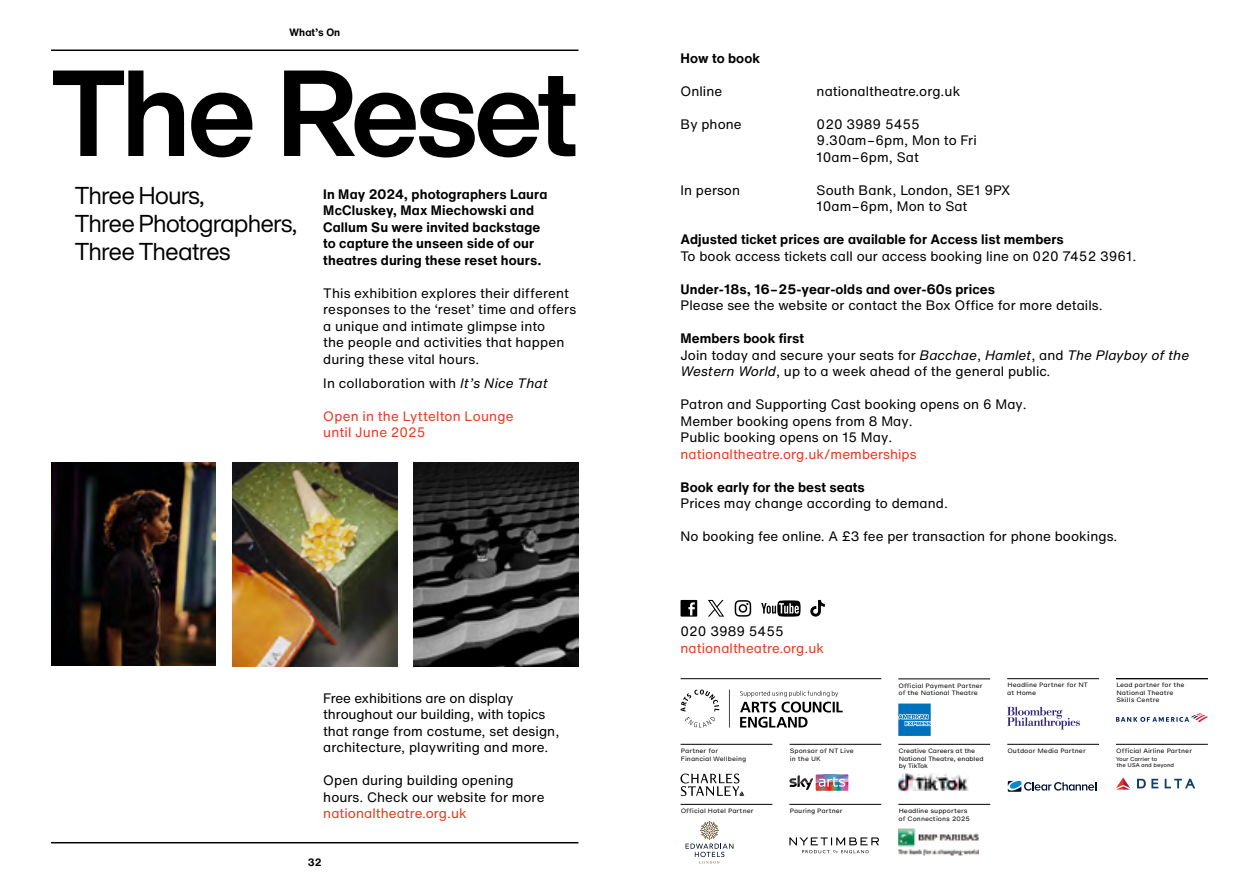
<style>
.page{position:relative;width:1259px;height:893px;background:#fff}
.page>*{position:absolute;margin:0;border:0;box-sizing:border-box;transform-origin:0 0}
.t1{font:700 120px "Helvetica Now NT Display";letter-spacing:-.025em;color:#000}
.t2{font:24px/27.8px "Helvetica Now NT Display";letter-spacing:-.01em;color:#000}
.t3{font:13.5px/16.5px "Helvetica Now NT Text";letter-spacing:.005em;color:#000}
.t4{font:700 13.5px/16.5px "Helvetica Now NT Text";letter-spacing:.005em;color:#000}
.t5{font:13.5px/16.5px "Helvetica Now NT Text";letter-spacing:.005em;color:#e73b1f}
.t6{font:700 10.5px "Helvetica Now NT Text";color:#000}
.t7{font:6px/7.5px "Helvetica Now NT Micro";letter-spacing:.005em;color:#000}
.t8{font:6px/7.5px "Helvetica Now NT Micro";letter-spacing:-.02em;color:#000}
.t9{font:5.25px/6px "Helvetica Now NT Micro";letter-spacing:-.02em;color:#000}
.s1{font-style:italic}
.s2{font-weight:700}
</style>
<div class="page">
<hr style="left:51px;top:50px;width:527px;height:1px;background:#000">
<hr style="left:51px;top:842px;width:527px;height:1px;background:#000">
<svg style="left:680px;top:600px;width:17px;height:17px"></svg>
<svg style="left:761px;top:600px;width:39px;height:17px"></svg>
<svg style="left:734px;top:600px;width:17px;height:17px"></svg>
<svg style="left:810px;top:600px;width:15px;height:17px"></svg>
<svg style="left:708px;top:600px;width:16px;height:17px"></svg>
<svg style="left:1137px;top:779px;width:8px;height:9px"></svg>
<svg style="left:1151px;top:779px;width:7px;height:9px"></svg>
<svg style="left:1164px;top:779px;width:31px;height:9px"></svg>
<svg style="left:1116px;top:777px;width:14px;height:13px"></svg>
<svg style="left:680px;top:689px;width:162px;height:39px"></svg>
<hr style="left:1007px;top:678px;width:92px;height:1px;background:#000">
<hr style="left:1116px;top:744px;width:91px;height:1px;background:#000">
<hr style="left:898px;top:744px;width:92px;height:1px;background:#000">
<svg style="left:789px;top:837px;width:90px;height:16px"></svg>
<hr style="left:789px;top:804px;width:92px;height:1px;background:#000">
<hr style="left:1116px;top:678px;width:92px;height:1px;background:#000">
<hr style="left:680px;top:678px;width:201px;height:1px;background:#000">
<hr style="left:1007px;top:744px;width:92px;height:1px;background:#000">
<hr style="left:680px;top:804px;width:92px;height:1px;background:#000">
<hr style="left:898px;top:679px;width:92px;height:1px;background:#000">
<hr style="left:680px;top:744px;width:92px;height:1px;background:#000">
<svg style="left:1007px;top:707px;width:72px;height:22px"></svg>
<hr style="left:789px;top:744px;width:92px;height:1px;background:#000">
<img style="left:815px;top:790px;width:33px;height:1px">
<svg style="left:789px;top:774px;width:59px;height:16px"></svg>
<svg style="left:1007px;top:781px;width:89px;height:11px"></svg>
<svg style="left:685px;top:821px;width:48px;height:43px"></svg>
<svg style="left:1116px;top:713px;width:92px;height:9px"></svg>
<svg style="left:898px;top:703px;width:32px;height:33px"></svg>
<svg style="left:680px;top:773px;width:64px;height:23px"></svg>
<img style="left:898px;top:773px;width:70px;height:18px">
<img style="left:898px;top:829px;width:80px;height:26px">
<hr style="left:898px;top:804px;width:92px;height:1px;background:#000">
<img style="left:414px;top:463px;width:164px;height:204px">
<img style="left:233px;top:463px;width:164px;height:203px">
<img style="left:51px;top:463px;width:165px;height:203px">
<p class="t6" style="left:289px;top:25px;width:53px">What’s On</p>
<h1 class="t1" style="left:51px;top:32px;width:528px">The Reset</h1>
<h2 class="t2" style="left:75px;top:182px;width:224px">Three Hours,<br>Three Photographers,<br>Three Theatres</h2>
<p class="t4" style="left:323px;top:186px;width:226px">In May 2024, photographers Laura<br>McCluskey, Max Miechowski and<br>Callum Su were invited backstage to capture the unseen side of our theatres during these reset hours.</p>
<p class="t3" style="left:323px;top:285px;width:255px">This exhibition explores their different responses to the ‘reset’ time and offers a unique and intimate glimpse into<br>the people and activities that happen during these vital hours.</p>
<p class="t3" style="left:323px;top:375px;width:226px">In collaboration with <span class="s1">It’s Nice That</span></p>
<p class="t5" style="left:323px;top:408px;width:192px">Open in the Lyttelton Lounge until June 2025</p>
<p class="t3" style="left:323px;top:689px;width:238px">Free exhibitions are on display throughout our building, with topics that range from costume, set design, architecture, playwriting and more.</p>
<p class="t3" style="left:323px;top:772px;width:223px">Open during building opening hours. Check our website for more</p>
<p class="t5" style="left:323px;top:805px;width:145px">nationaltheatre.org.uk</p>
<p class="t6" style="left:308px;top:856px;width:15px">32</p>
<p class="t4" style="left:680px;top:50px;width:81px">How to book</p>
<p class="t3" style="left:680px;top:83px;width:43px">Online</p>
<p class="t3" style="left:816px;top:83px;width:145px">nationaltheatre.org.uk</p>
<p class="t3" style="left:680px;top:116px;width:63px">By phone</p>
<p class="t3" style="left:816px;top:116px;width:162px">020 3989 5455<br>9.30am–6pm, Mon to Fri<br>10am–6pm, Sat</p>
<p class="t3" style="left:680px;top:182px;width:61px">In person</p>
<p class="t3" style="left:816px;top:182px;width:195px">South Bank, London, SE1 9PX<br>10am–6pm, Mon to Sat</p>
<p class="t4" style="left:680px;top:231px;width:385px">Adjusted ticket prices are available for Access list members</p>
<p class="t3" style="left:680px;top:248px;width:457px">To book access tickets call our access booking line on 020 7452 3961.</p>
<p class="t4" style="left:680px;top:281px;width:316px">Under-18s, 16–25-year-olds and over-60s prices</p>
<p class="t3" style="left:680px;top:297px;width:423px">Please see the website or contact the Box Office for more details.</p>
<p class="t3" style="left:680px;top:330px;width:510px"><span class="s2">Members book first<br></span>Join today and secure your seats for <span class="s1">Bacchae</span>, <span class="s1">Hamlet</span>, and <span class="s1">The Playboy of the<br>Western World</span>, up to a week ahead of the general public.</p>
<p class="t3" style="left:680px;top:396px;width:348px">Patron and Supporting Cast booking opens on 6 May.<br>Member booking opens from 8 May.<br>Public booking opens on 15 May.</p>
<p class="t5" style="left:680px;top:446px;width:237px">nationaltheatre.org.uk/memberships</p>
<p class="t4" style="left:680px;top:479px;width:186px">Book early for the best seats</p>
<p class="t3" style="left:680px;top:495px;width:269px">Prices may change according to demand.</p>
<p class="t3" style="left:680px;top:528px;width:438px">No booking fee online. A £3 fee per transaction for phone bookings.</p>
<p class="t3" style="left:680px;top:623px;width:105px">020 3989 5455</p>
<p class="t5" style="left:680px;top:640px;width:145px">nationaltheatre.org.uk</p>
<p class="t7" style="left:898px;top:681px;width:86px">Official Payment Partner of the National Theatre</p>
<p class="t7" style="left:1007px;top:681px;width:82px">Headline Partner for NT at Home</p>
<p class="t7" style="left:1116px;top:681px;width:70px">Lead partner for the<br>National Theatre<br>Skills Centre</p>
<p class="t7" style="left:681px;top:747px;width:67px">Partner for<br>Financial Wellbeing</p>
<p class="t7" style="left:790px;top:747px;width:66px">Sponsor of NT Live in the UK</p>
<p class="t8" style="left:898px;top:747px;width:87px">Creative Careers at the<br>National Theatre, enabled by TikTok</p>
<p class="t7" style="left:1007px;top:747px;width:80px">Outdoor Media Partner</p>
<p class="t7" style="left:1116px;top:747px;width:77px">Official Airline Partner</p>
<p class="t9" style="left:1116px;top:755px;width:60px">Your Carrier to<br>the USA and beyond</p>
<p class="t7" style="left:681px;top:807px;width:74px">Official Hotel Partner</p>
<p class="t7" style="left:790px;top:807px;width:54px">Pouring Partner</p>
<p class="t7" style="left:898px;top:807px;width:73px">Headline supporters of Connections 2025</p>
</div>
